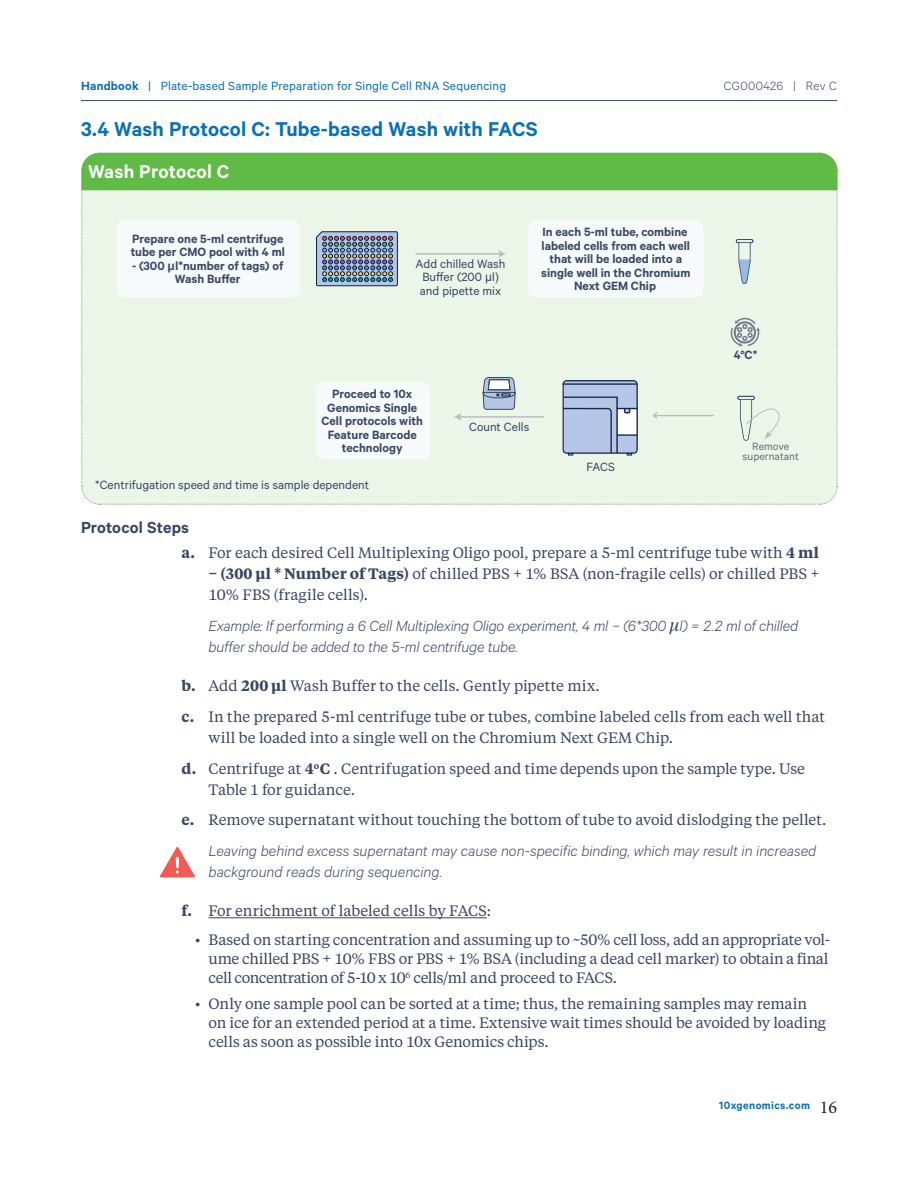
<style>
.page{position:relative;width:918px;height:1188px;background:#fff}
.page>*{position:absolute;margin:0;border:0;box-sizing:border-box;transform-origin:0 0}
.Section_Header{font:600 22.5px "Calibre";letter-spacing:.005em;color:#0970b9}
.IO_-_header{font:600 21px "Calibre";letter-spacing:.01em;color:#fff}
.Section_Subheader{font:600 18px "Calibre";letter-spacing:.01em;color:#384766}
.t1{font:18px "Minion Pro";color:#231f20}
.Example{font:italic 300 16.5px/21px "Calibre";letter-spacing:-.015em;color:#384766}
.Critical_Step{font:italic 300 16.5px/21px "Calibre";letter-spacing:-.005em;color:#384766}
.t2{font:15px/21px "Tiempos Text";letter-spacing:-.005em;color:#384766}
.IO_-_description{font:600 13.5px/13.5px "Calibre";color:#384766;text-align:center}
.IO_-_instructions{font:13.5px/13.5px "Calibre";color:#384766;text-align:center}
.t3{font:13.5px "Calibre";letter-spacing:.015em;color:#0970b9}
.t4{font:300 13.5px "Calibre";letter-spacing:.02em;color:#384766}
.IO_-_remove{font:12px/10.5px "Calibre";color:#696c85;text-align:center}
.t5{font:600 12px "Calibre";letter-spacing:.035em;color:#0970b9}
.s1{font-weight:600}
.s2{font-family:"Arial";font-weight:700;font-size:12px}
.s3{font-family:"Arial";font-size:12px}
.s4{font-family:"Tiempos Text";font-weight:400}
</style>
<div class="page">
<hr style="left:81px;top:100px;width:756px;height:1px;background:#384766">
<hr style="left:209px;top:918px;width:278px;height:1px;background:#384766">
<svg style="left:160px;top:847px;width:35px;height:30px"></svg>
<svg style="left:81px;top:152px;width:757px;height:353px;background:#daebd6"></svg>
<p class="t3" style="left:81px;top:78px;width:427px"><span class="s1">Handbook</span> | Plate-based Sample Preparation for Single Cell RNA Sequencing</p>
<p class="t4" style="left:724px;top:78px;width:115px">CG000426 | Rev C</p>
<p class="Section_Header" style="left:81px;top:116px;width:458px">3.4 Wash Protocol C: Tube-based Wash with FACS</p>
<p class="IO_-_header" style="left:88px;top:159px;width:143px">Wash Protocol C</p>
<p class="IO_-_description" style="left:131px;top:232px;width:156px;text-align:left">Prepare one 5-ml centrifuge tube per CMO pool with 4 ml</p>
<p class="IO_-_description" style="left:132px;top:259px;width:153px">- (300 <span class="s2">μl</span>*number of tags) of<br>Wash Buffer</p>
<p class="IO_-_instructions" style="left:416px;top:256px;width:91px">Add chilled Wash<br>Buffer (200 <span class="s3">μl) </span>and pipette mix</p>
<p class="IO_-_description" style="left:541px;top:225px;width:151px">In each 5-ml tube, combine labeled cells from each well that will be loaded into a single well in the Chromium<br>Next GEM Chip</p>
<p class="IO_-_description" style="left:322px;top:387px;width:103px">Proceed to 10x<br>Genomics Single<br>Cell protocols with<br>Feature Barcode technology</p>
<p class="IO_-_instructions" style="left:95px;top:478px;width:275px">*Centrifugation speed and time is sample dependent</p>
<p class="IO_-_instructions" style="left:469px;top:419px;width:62px">Count Cells</p>
<p class="IO_-_instructions" style="left:586px;top:460px;width:30px">FACS</p>
<p class="IO_-_description" style="left:734px;top:348px;width:25px">4°C*</p>
<p class="IO_-_remove" style="left:743px;top:440px;width:58px">Remove supernatant</p>
<p class="Section_Subheader" style="left:81px;top:517px;width:110px">Protocol Steps</p>
<p class="t2" style="left:209px;top:542px;width:612px;text-align:justify;text-indent:-27px"><span class="s1">a.</span> For each desired Cell Multiplexing Oligo pool, prepare a 5-ml centrifuge tube with <span class="s1">4 ml − (300 μl * Number of Tags)</span> of chilled PBS + 1% BSA (non-fragile cells) or chilled PBS + 10% FBS (fragile cells).</p>
<p class="Example" style="left:209px;top:615px;width:591px">Example: If performing a 6 Cell Multiplexing Oligo experiment, 4 ml − (6*300 <span class="s4">μ</span>l) = 2.2 ml of chilled buffer should be added to the 5-ml centrifuge tube.</p>
<p class="t2" style="left:182px;top:675px;width:420px"><span class="s1">b.</span> Add <span class="s1">200 μl</span> Wash Buffer to the cells. Gently pipette mix.</p>
<p class="t2" style="left:209px;top:705px;width:618px;text-indent:-27px"><span class="s1">c.</span> In the prepared 5-ml centrifuge tube or tubes, combine labeled cells from each well that will be loaded into a single well on the Chromium Next GEM Chip.</p>
<p class="t2" style="left:209px;top:757px;width:598px;text-indent:-27px"><span class="s1">d.</span> Centrifuge at <span class="s1">4</span><sup>o</sup><span class="s1">C</span> . Centrifugation speed and time depends upon the sample type. Use<br>Table 1 for guidance.</p>
<p class="t2" style="left:182px;top:809px;width:646px"><span class="s1">e.</span> Remove supernatant without touching the bottom of tube to avoid dislodging the pellet.</p>
<p class="Critical_Step" style="left:209px;top:840px;width:609px">Leaving behind excess supernatant may cause non-specific binding, which may result in increased background reads during sequencing.</p>
<p class="t2" style="left:182px;top:900px;width:311px"><span class="s1">f.</span> For enrichment of labeled cells by FACS:</p>
<p class="t2" style="left:209px;top:929px;width:623px;line-height:19.2px;text-align:justify;text-indent:-14px">• Based on starting concentration and assuming up to ~50% cell loss, add an appropriate vol&shy;ume chilled PBS + 10% FBS or PBS + 1% BSA (including a dead cell marker) to obtain a final cell concentration of 5-10 x 10<sup>6</sup> cells/ml and proceed to FACS.</p>
<p class="t2" style="left:209px;top:994px;width:619px;line-height:19.2px;text-indent:-14px">• Only one sample pool can be sorted at a time; thus, the remaining samples may remain on ice for an extended period at a time. Extensive wait times should be avoided by loading cells as soon as possible into 10x Genomics chips.</p>
<p class="t5" style="left:719px;top:1098px;width:92px">10xgenomics.com</p>
<p class="t1" style="left:820px;top:1095px;width:19px">16</p>
</div>
